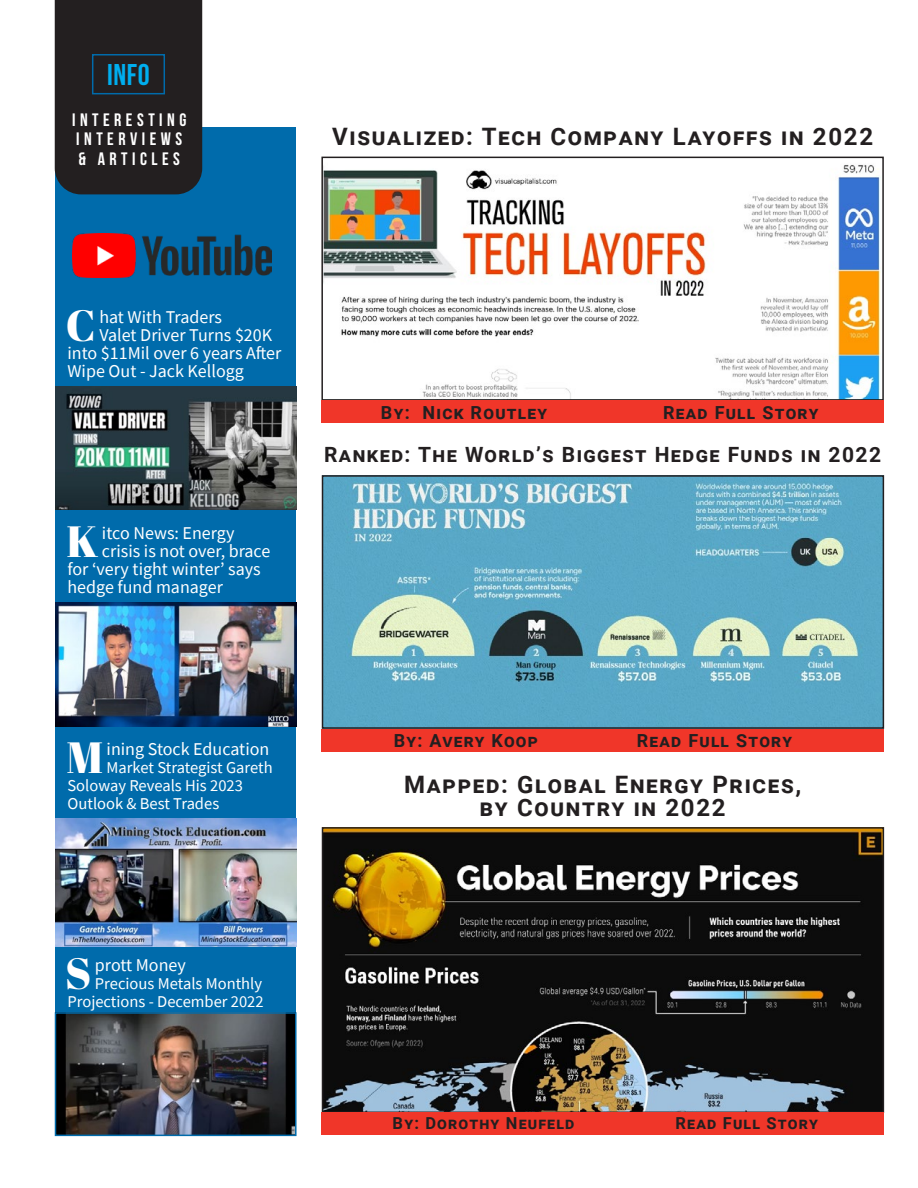
<style>
.page{position:relative;width:918px;height:1188px;background:#fff}
.page>*{position:absolute;margin:0;border:0;box-sizing:border-box;transform-origin:0 0}
.Paragraph___drop_cap{font:43.65px "Abril Fatface";color:#fff}
.t1{font:700 30px "Bebas Neue";color:#00aeef}
.Names{font:700 24px/22.5px "Roboto";letter-spacing:.07em;color:#231f20;text-align:center}
.Names-2{font:700 21px "Roboto";letter-spacing:.07em;color:#231f20}
.Paragraph___drop_cap-2{font:18px "Source Sans Pro";color:#fff}
.Names-3{font:700 18px "Roboto";letter-spacing:.07em;color:#231f20}
.t2{font:700 18px/19.5px "Bebas Neue";letter-spacing:.25em;color:#fff}
.Paragraph___drop_cap-3{font:16.5px/18px "Source Sans Pro";color:#fff}
.Names-4{font:700 16.5px "Roboto";letter-spacing:.07em;color:#231f20}
</style>
<div class="page">
<div style="left:56px;top:127px;width:240px;height:1008px;background:#006bab"></div>
<div style="left:54px;top:0;width:149px;height:195px;background:#231f20"></div>
<div style="left:92px;top:54px;width:73px;height:40px;border:2px solid #006bab"></div>
<img style="left:324px;top:165px;width:557px;height:233px">
<div style="left:321px;top:157px;width:563px;height:244px;border:2px solid #231f20"></div>
<img style="left:325px;top:830px;width:556px;height:280px">
<div style="left:322px;top:827px;width:562px;height:286px;border:2px solid #231f20"></div>
<img style="left:325px;top:478px;width:556px;height:248px">
<div style="left:322px;top:475px;width:562px;height:254px;border:2px solid #231f20"></div>
<div style="left:321px;top:729px;width:563px;height:23px;background:#f03629"></div>
<img style="left:72px;top:233px;width:199px;height:44px">
<div style="left:322px;top:1112px;width:562px;height:23px;background:#f03629"></div>
<div style="left:321px;top:401px;width:563px;height:22px;background:#f03629"></div>
<img style="left:56px;top:818px;width:240px;height:128px">
<img style="left:58px;top:1015px;width:236px;height:118px">
<div style="left:55px;top:1012px;width:242px;height:124px;border:2px solid #006bab"></div>
<img style="left:55px;top:603px;width:242px;height:123px">
<img style="left:55px;top:386px;width:242px;height:124px">
<p class="t1" style="left:107px;top:59px;width:44px">INFO</p>
<p class="t2" style="left:72px;top:110px;width:116px">INTERESTING<br>INTERVIEWS &amp; ARTICLES</p>
<p class="Names" style="left:332px;top:124px;width:542px">Visualized: Tech Company Layoffs in 2022</p>
<p class="Paragraph___drop_cap" style="left:66px;top:295px;width:32px">C</p>
<p class="Paragraph___drop_cap-2" style="left:99px;top:305px;width:124px">hat With Traders</p>
<p class="Paragraph___drop_cap-2" style="left:99px;top:323px;width:174px">Valet Driver Turns $20K</p>
<p class="Paragraph___drop_cap-2" style="left:68px;top:341px;width:215px">into $11Mil over 6 years After</p>
<p class="Paragraph___drop_cap-2" style="left:68px;top:359px;width:178px">Wipe Out - Jack Kellogg</p>
<p class="Paragraph___drop_cap" style="left:66px;top:511px;width:34px">K</p>
<p class="Paragraph___drop_cap-2" style="left:102px;top:521px;width:134px">itco News: Energy</p>
<p class="Paragraph___drop_cap-2" style="left:102px;top:539px;width:170px">crisis is not over, brace</p>
<p class="Paragraph___drop_cap-2" style="left:68px;top:557px;width:195px">for ‘very tight winter’ says</p>
<p class="Paragraph___drop_cap-2" style="left:68px;top:575px;width:157px">hedge fund manager</p>
<p class="Names-3" style="left:381px;top:400px;width:167px">By: Nick Routley</p>
<p class="Names-3" style="left:663px;top:400px;width:156px">Read Full Story</p>
<p class="Names-2" style="left:324px;top:440px;width:559px">Ranked: The World’s Biggest Hedge Funds in 2022</p>
<p class="Paragraph___drop_cap" style="left:66px;top:727px;width:38px">M</p>
<p class="Paragraph___drop_cap-2" style="left:107px;top:737px;width:164px">ining Stock Education</p>
<p class="Paragraph___drop_cap-3" style="left:68px;top:758px;width:207px;text-indent:39px">Market Strategist Gareth<br>Soloway Reveals His 2023<br>Outlook &amp; Best Trades</p>
<p class="Names-3" style="left:394px;top:728px;width:146px">By: Avery Koop</p>
<p class="Names-3" style="left:637px;top:728px;width:156px">Read Full Story</p>
<p class="Names" style="left:404px;top:773px;width:399px">Mapped: Global Energy Prices, by Country in 2022</p>
<p class="Paragraph___drop_cap" style="left:65px;top:943px;width:28px">S</p>
<p class="Paragraph___drop_cap-2" style="left:95px;top:953px;width:93px">prott Money</p>
<p class="Paragraph___drop_cap-3" style="left:68px;top:974px;width:198px;text-align:right">Precious Metals Monthly<br>Projections - December 2022</p>
<p class="Names-4" style="left:393px;top:1112px;width:183px">By: Dorothy Neufeld</p>
<p class="Names-4" style="left:676px;top:1112px;width:143px">Read Full Story</p>
</div>
